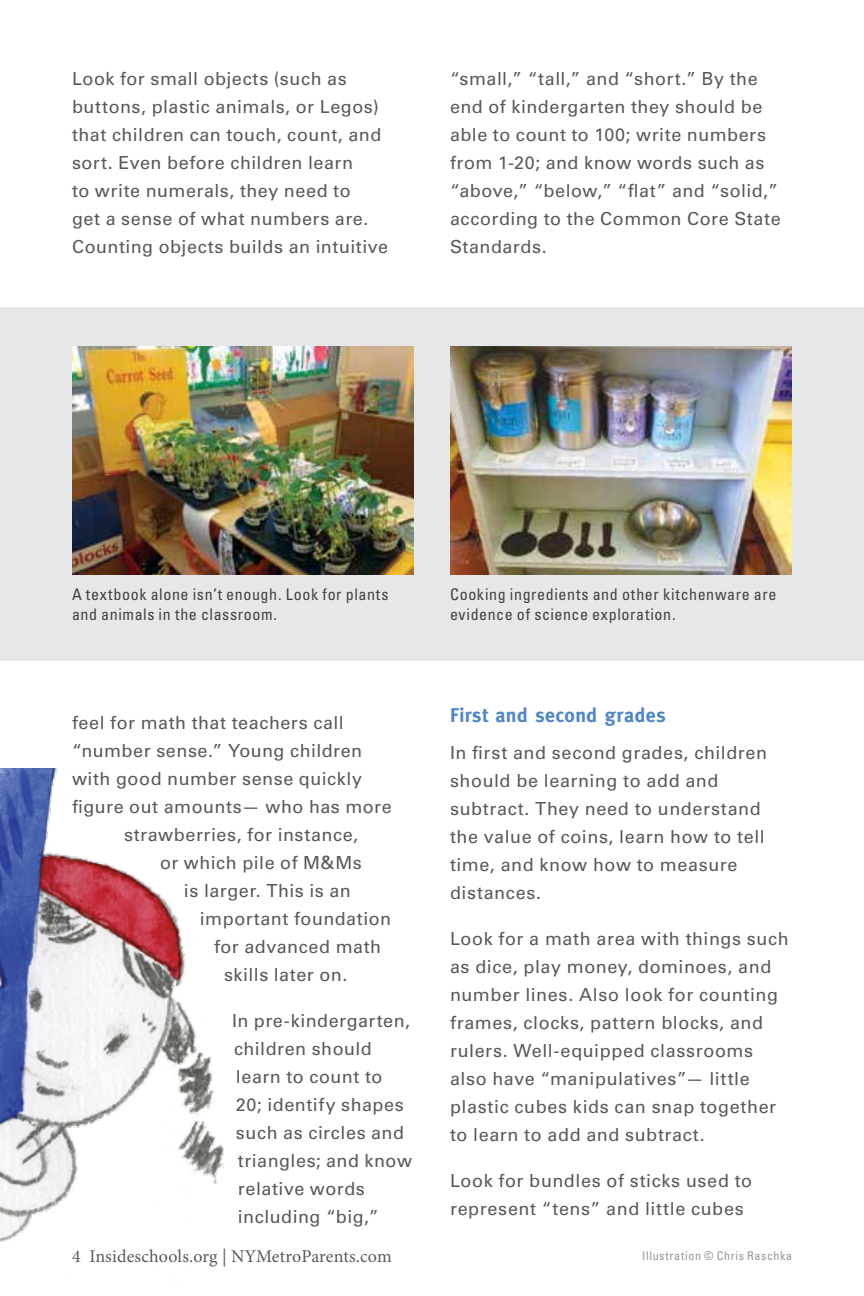
<style>
.page{position:relative;width:864px;height:1296px;background:#fff}
.page>*{position:absolute;margin:0;border:0;box-sizing:border-box;transform-origin:0 0}
.t1{font:700 20px "Meta";letter-spacing:.02em;color:#4f86c6}
.t2{font:18px/28px "Univers LT Std";letter-spacing:.03em;color:#58595b}
.t3{font:18px "Minion Pro";letter-spacing:.005em;color:#58595b}
.t4{font:condensed 16px/20px "Univers LT Std";letter-spacing:.04em;color:#414042}
.t5{font:condensed 12px "Univers LT Std";letter-spacing:.05em;color:#939598}
</style>
<div class="page">
<div style="left:0;top:307px;width:864px;height:354px;background:#e6e7e8"></div>
<img style="left:72px;top:346px;width:342px;height:229px">
<img style="left:450px;top:346px;width:342px;height:229px">
<img style="left:0;top:769px;width:224px;height:473px">
<p class="t2" style="left:72px;top:65px;width:318px">Look for small objects (such as buttons, plastic animals, or Legos) that children can touch, count, and sort. Even before children learn<br>to write numerals, they need to<br>get a sense of what numbers are.<br>Counting objects builds an intuitive</p>
<p class="t2" style="left:450px;top:65px;width:332px">“small,” “tall,” and “short.” By the end of kindergarten they should be able to count to 100; write numbers from 1-20; and know words such as “above,” “below,” “flat” and “solid,” according to the Common Core State<br>Standards.</p>
<p class="t4" style="left:72px;top:585px;width:318px">A textbook alone isn’t enough. Look for plants and animals in the classroom.</p>
<p class="t4" style="left:450px;top:585px;width:328px">Cooking ingredients and other kitchenware are evidence of science exploration.</p>
<p class="t2" style="left:72px;top:709px;width:273px">feel for math that teachers call</p>
<p class="t2" style="left:72px;top:737px;width:292px">“number sense.” Young children</p>
<p class="t2" style="left:72px;top:765px;width:292px">with good number sense quickly</p>
<p class="t2" style="left:72px;top:793px;width:321px">figure out amounts— who has more</p>
<p class="t2" style="left:124px;top:821px;width:236px">strawberries, for instance,</p>
<p class="t2" style="left:160px;top:849px;width:203px">or which pile of M&amp;Ms</p>
<p class="t2" style="left:184px;top:877px;width:168px">is larger. This is an</p>
<p class="t2" style="left:200px;top:905px;width:193px">important foundation</p>
<p class="t2" style="left:214px;top:933px;width:169px">for advanced math</p>
<p class="t2" style="left:224px;top:961px;width:125px">skills later on.</p>
<p class="t2" style="left:232px;top:1007px;width:181px">In pre-kindergarten, children should learn to count to<br>20; identify shapes such as circles and triangles; and know relative words including “big,”</p>
<p class="t3" style="left:72px;top:1244px;width:321px">4 Insideschools.org | NYMetroParents.com</p>
<p class="t1" style="left:450px;top:704px;width:217px">First and second grades</p>
<p class="t2" style="left:450px;top:739px;width:319px">In first and second grades, children should be learning to add and subtract. They need to understand the value of coins, learn how to tell time, and know how to measure distances.</p>
<p class="t2" style="left:450px;top:925px;width:340px">Look for a math area with things such as dice, play money, dominoes, and number lines. Also look for counting frames, clocks, pattern blocks, and rulers. Well-equipped classrooms also have “manipulatives”— little plastic cubes kids can snap together to learn to add and subtract.</p>
<p class="t2" style="left:450px;top:1167px;width:304px">Look for bundles of sticks used to represent “tens” and little cubes</p>
<p class="t5" style="left:642px;top:1248px;width:151px">Illustration © Chris Raschka</p>
</div>
